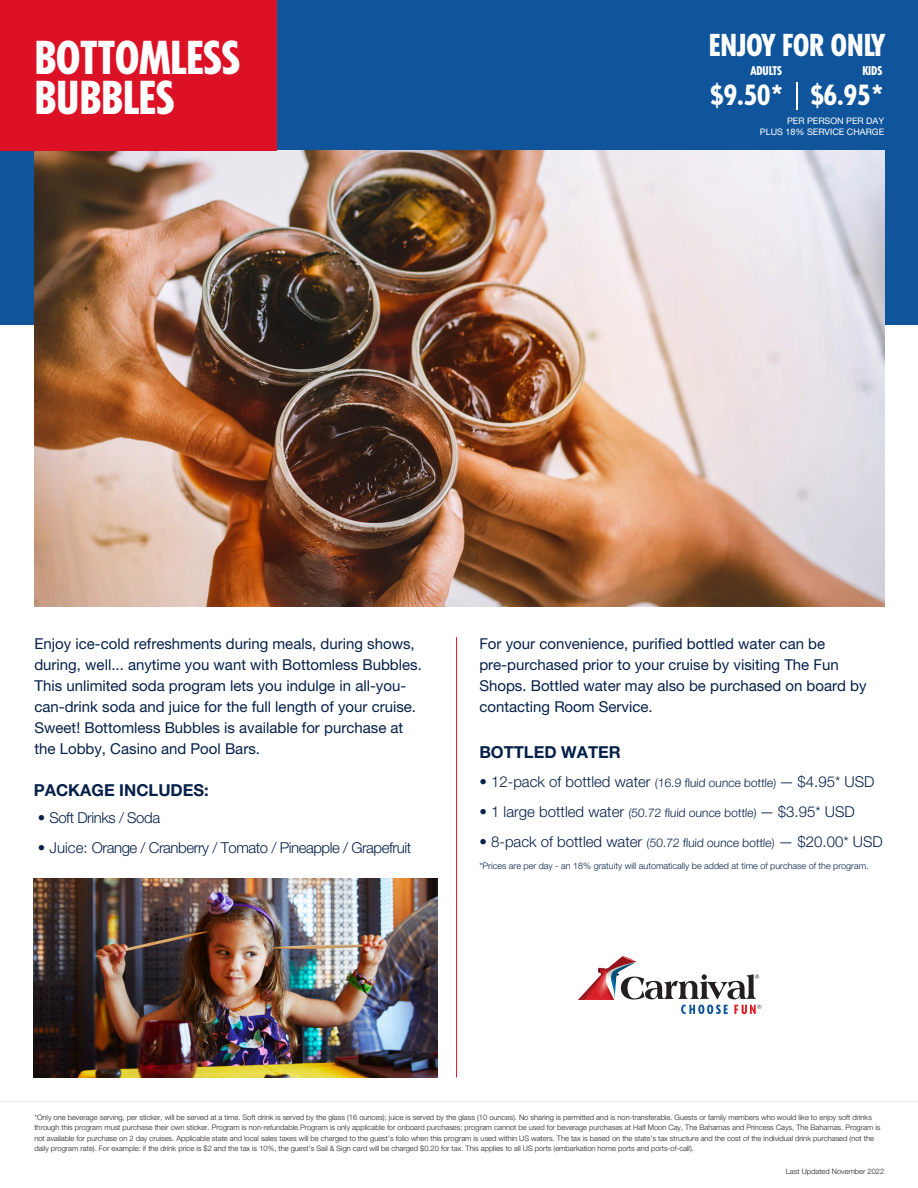
<style>
.page{position:relative;width:918px;height:1188px;background:#fff}
.page>*{position:absolute;margin:0;border:0;box-sizing:border-box;transform-origin:0 0}
.t1{font:800 condensed 45px "Tempo Std";color:#fff}
.t2{font:800 condensed 30px "Tempo Std";color:#fff}
.t3{font:800 condensed 27.6px "Tempo Std";color:#fff}
.t4{font:16.5px "Helvetica Neue LT 75 Bd";color:#052049}
.t5{font:15px/21px "Helvetica Neue LT 55 Rm";color:#052049}
.t6{font:15px "Helvetica Neue LT 45 Lt";color:#052049}
.t7{font:15px "Helvetica Neue LT 45 Lt";letter-spacing:-.03em;color:#052049}
.t8{font:800 condensed 12px "Tempo Std";color:#fff}
.t9{font:9px "Helvetica Neue LT 45 Lt";color:#052049}
.t10{font:9px "Helvetica Neue LT 55 Rm";color:#fff}
.t11{font:7.5px/10.5px "Helvetica Neue LT 45 Lt";color:#231f20}
.s1{font-size:12px}
</style>
<div class="page">
<svg style="left:578px;top:956px;width:183px;height:58px"></svg>
<div style="left:0;top:0;width:918px;height:324px;background:#10559b"></div>
<img style="left:34px;top:151px;width:850px;height:455px">
<div style="left:0;top:0;width:277px;height:151px;background:#dc1125"></div>
<img style="left:34px;top:879px;width:404px;height:199px">
<hr style="left:456px;top:637px;width:1px;height:441px;background:#dc1125">
<hr style="left:0;top:1101px;width:918px;height:1px;background:#ececec">
<hr style="left:796px;top:82px;width:2px;height:28px;background:#fff">
<p class="t1" style="left:34px;top:29px;width:207px">BOTTOMLESS</p>
<p class="t1" style="left:34px;top:69px;width:141px">BUBBLES</p>
<p class="t2" style="left:709px;top:26px;width:177px">ENJOY FOR ONLY</p>
<p class="t3" style="left:711px;top:78px;width:175px">$9.50* $6.95*</p>
<p class="t10" style="left:787px;top:115px;width:99px">PER PERSON PER DAY</p>
<p class="t10" style="left:760px;top:126px;width:126px">PLUS 18% SERVICE CHARGE</p>
<p class="t8" style="left:751px;top:63px;width:33px">ADULTS</p>
<p class="t8" style="left:862px;top:63px;width:21px">KIDS</p>
<p class="t5" style="left:34px;top:633px;width:389px">Enjoy ice-cold refreshments during meals, during shows, during, well... anytime you want with Bottomless Bubbles.<br>This unlimited soda program lets you indulge in all-you&shy;can-drink soda and juice for the full length of your cruise.<br>Sweet! Bottomless Bubbles is available for purchase at the Lobby, Casino and Pool Bars.</p>
<p class="t4" style="left:34px;top:779px;width:177px">PACKAGE INCLUDES:</p>
<p class="t7" style="left:38px;top:809px;width:124px">• Soft Drinks / Soda</p>
<p class="t7" style="left:38px;top:839px;width:375px">• Juice: Orange / Cranberry / Tomato / Pineapple / Grapefruit</p>
<p class="t5" style="left:479px;top:633px;width:347px">For your convenience, purified bottled water can be</p>
<p class="t5" style="left:479px;top:654px;width:389px">pre-purchased prior to your cruise by visiting The Fun<br>Shops. Bottled water may also be purchased on board by contacting Room Service.</p>
<p class="t4" style="left:479px;top:741px;width:143px">BOTTLED WATER</p>
<p class="t6" style="left:479px;top:772px;width:397px">• 12-pack of bottled water <span class="s1">(16.9 fluid ounce bottle)</span> — $4.95* USD</p>
<p class="t6" style="left:479px;top:802px;width:377px">• 1 large bottled water <span class="s1">(50.72 fluid ounce bottle)</span> — $3.95* USD</p>
<p class="t6" style="left:479px;top:832px;width:405px">• 8-pack of bottled water <span class="s1">(50.72 fluid ounce bottle)</span> — $20.00* USD</p>
<p class="t9" style="left:479px;top:861px;width:391px">*Prices are per day - an 18% gratuity will automatically be added at time of purchase of the program.</p>
<p class="t11" style="left:34px;top:1111px;width:847px">*Only one beverage serving, per sticker, will be served at a time. Soft drink is served by the glass (16 ounces); juice is served by the glass (10 ounces). No sharing is permitted and is non-transferable. Guests or family members who would like to enjoy soft drinks through this program must purchase their own sticker. Program is non-refundable.Program is only applicable for onboard purchases; program cannot be used for beverage purchases at Half Moon Cay, The Bahamas and Princess Cays, The Bahamas. Program is not available for purchase on 2 day cruises. Applicable state and local sales taxes will be charged to the guest’s folio when this program is used within US waters. The tax is based on the state’s tax structure and the cost of the individual drink purchased (not the daily program rate). For example: if the drink price is $2 and the tax is 10%, the guest’s Sail &amp; Sign card will be charged $0.20 for tax. This applies to all US ports (embarkation home ports and ports-of-call).</p>
<p class="t11" style="left:786px;top:1166px;width:100px">Last Updated November 2022</p>
</div>
